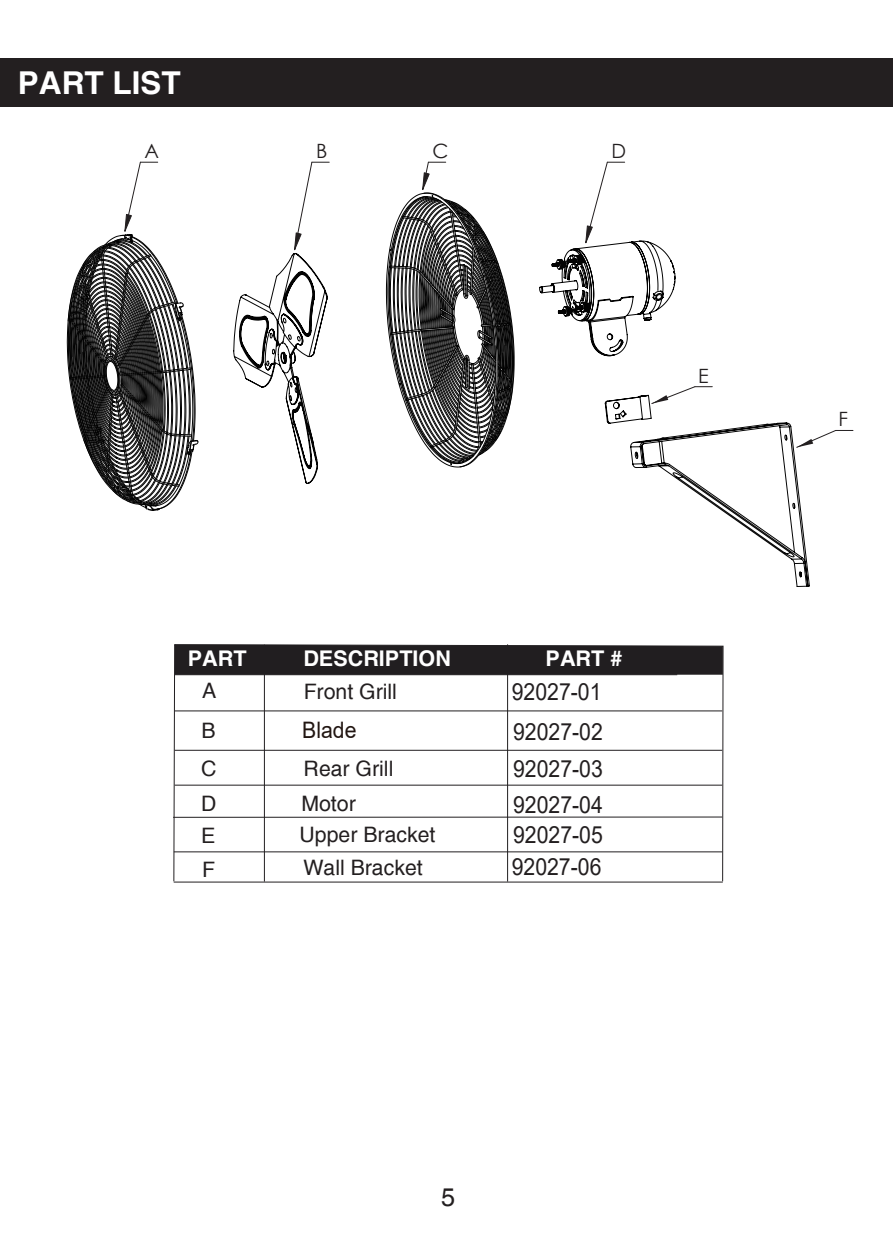
<style>
.page{position:relative;width:893px;height:1234px;background:#fff}
.page>*{position:absolute;margin:0;border:0;box-sizing:border-box;transform-origin:0 0}
.t1{font:700 31.5px "Helvetica";color:#fff}
.t2{font:25.5px "Helvetica";color:#231f20}
.t3{font:23.55px/39.2px "Arial";color:#231f20;scale:.9 1}
.t4{font:22.65px "Arial";color:#221612;scale:.94 1}
.t5{font:700 21.6px "Helvetica";color:#fff}
.t6{font:21.3px/40.2px "Helvetica";color:#231f20}
.t7{font:19.65px "Century Gothic";color:#231f20}
</style>
<div class="page">
<div style="left:0;top:58px;width:893px;height:48px;background:#231f20"></div>
<svg style="left:173px;top:644px;width:551px;height:237px"></svg>
<hr style="left:173px;top:816px;width:549px;height:1px;background:#211e20">
<hr style="left:175px;top:784px;width:547px;height:1px;background:#211e20">
<hr style="left:175px;top:749px;width:547px;height:1px;background:#211e20">
<hr style="left:175px;top:710px;width:547px;height:1px;background:#211e20">
<hr style="left:507px;top:644px;width:1px;height:237px;background:#211e20">
<hr style="left:264px;top:644px;width:1px;height:237px;background:#211e20">
<hr style="left:175px;top:674px;width:502px;height:1px;background:#211e20">
<div style="left:175px;top:644px;width:548px;height:30px;background:#211e20"></div>
<hr style="left:174px;top:881px;width:549px;height:1px;background:#211e20">
<hr style="left:174px;top:851px;width:548px;height:1px;background:#211e20">
<svg style="left:294px;top:162px;width:35px;height:88px"></svg>
<svg style="left:233px;top:253px;width:577px;height:333px"></svg>
<svg style="left:651px;top:386px;width:61px;height:18px"></svg>
<svg style="left:796px;top:430px;width:57px;height:17px"></svg>
<svg style="left:539px;top:162px;width:136px;height:194px"></svg>
<svg style="left:386px;top:162px;width:128px;height:305px"></svg>
<svg style="left:67px;top:162px;width:131px;height:349px"></svg>
<h1 class="t1" style="left:18px;top:64px;width:164px">PART LIST</h1>
<p class="t7" style="left:145px;top:137px;width:16px">A</p>
<p class="t7" style="left:316px;top:137px;width:13px">B</p>
<p class="t7" style="left:433px;top:137px;width:18px">C</p>
<p class="t7" style="left:611px;top:137px;width:16px">D</p>
<p class="t7" style="left:698px;top:362px;width:12px">E</p>
<p class="t5" style="left:188px;top:645px;width:60px">PART</p>
<p class="t5" style="left:303px;top:645px;width:149px">DESCRIPTION</p>
<p class="t5" style="left:546px;top:645px;width:78px">PART #</p>
<p class="t3" style="left:512px;top:672px;width:103px">92027-01<br>92027-02</p>
<p class="t3" style="left:513px;top:750px;width:101px;line-height:36px">92027-03<br>92027-04</p>
<p class="t3" style="left:513px;top:814px;width:101px">92027-05</p>
<p class="t6" style="left:202px;top:670px;width:16px">A<br>B</p>
<p class="t6" style="left:201px;top:751px;width:17px;line-height:34.8px">C<br>D</p>
<p class="t6" style="left:201px;top:815px;width:16px">E</p>
<p class="t6" style="left:304px;top:671px;width:95px">Front Grill</p>
<p class="t4" style="left:302px;top:714px;width:59px">Blade</p>
<p class="t6" style="left:304px;top:748px;width:91px">Rear Grill</p>
<p class="t6" style="left:300px;top:788px;width:137px;line-height:31px">Motor<br>Upper Bracket</p>
<p class="t6" style="left:202px;top:849px;width:14px">F</p>
<p class="t6" style="left:303px;top:847px;width:121px">Wall Bracket</p>
<p class="t3" style="left:512px;top:847px;width:101px">92027-06</p>
<p class="t2" style="left:441px;top:1182px;width:16px">5</p>
<p class="t7" style="left:838px;top:405px;width:11px">F</p>
</div>
